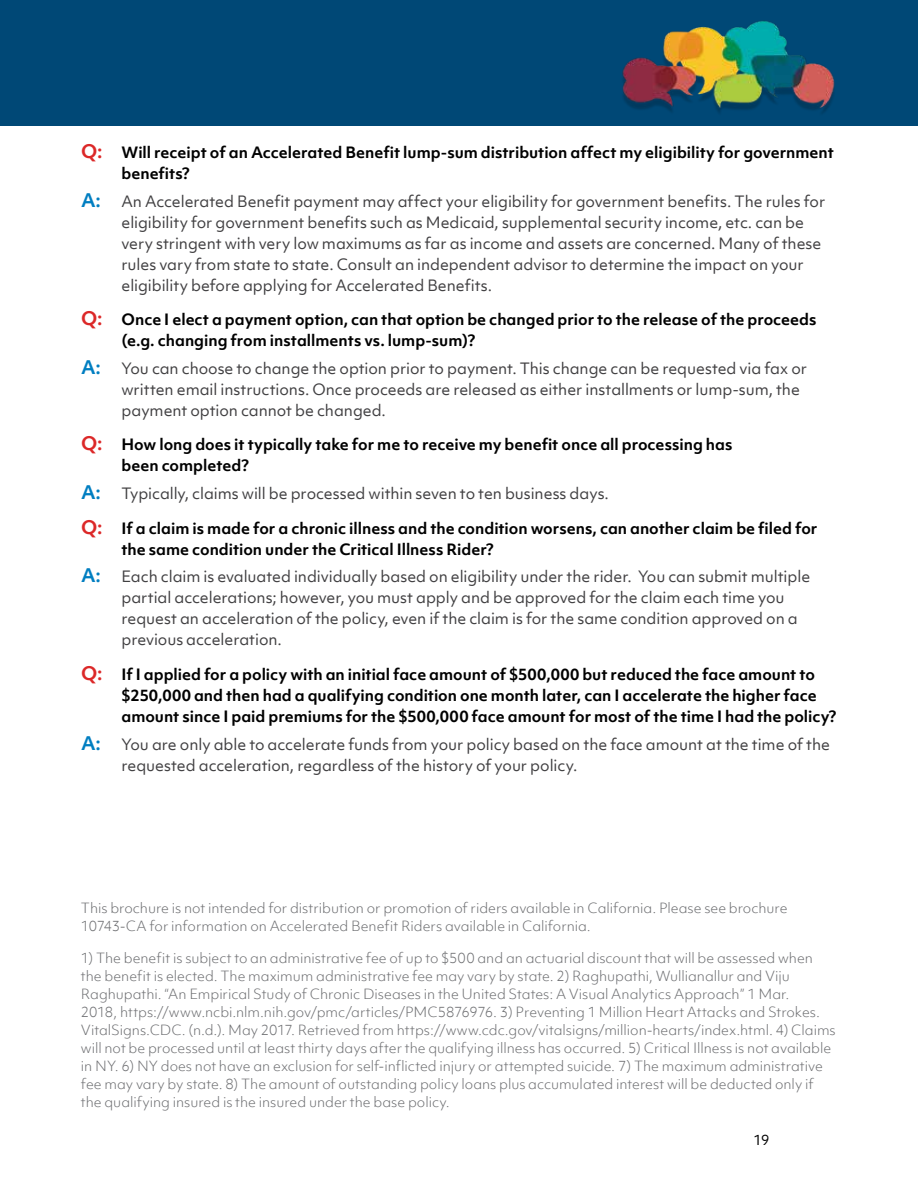
<style>
.page{position:relative;width:918px;height:1188px;background:#fff}
.page>*{position:absolute;margin:0;border:0;box-sizing:border-box;transform-origin:0 0}
.t1{font:15px/21px "Objektiv Mk 1";letter-spacing:-.005em;color:#414042}
.t2{font:700 15px/21px "Objektiv Mk 1";color:#000}
.t3{font:300 13.5px/18px "Objektiv Mk 1";color:#6d6e71}
.t4{font:13.5px "Objektiv Mk 1";color:#000}
.s1{font-size:18px;color:#dc2828}
.s2{font-weight:700;font-size:18px;color:#007ec1}
</style>
<div class="page">
<div style="left:0;top:0;width:918px;height:125px;background:#004876"></div>
<img style="left:622px;top:21px;width:213px;height:92px">
<p class="t2" style="left:122px;top:141px;width:714px;text-indent:-40px"><span class="s1">Q:</span> Will receipt of an Accelerated Benefit lump-sum distribution affect my eligibility for government benefits?</p>
<p class="t1" style="left:122px;top:190px;width:705px;text-indent:-40px"><span class="s2">A:</span> An Accelerated Benefit payment may affect your eligibility for government benefits. The rules for eligibility for government benefits such as Medicaid, supplemental security income, etc. can be very stringent with very low maximums as far as income and assets are concerned. Many of these rules vary from state to state. Consult an independent advisor to determine the impact on your eligibility before applying for Accelerated Benefits.</p>
<p class="t2" style="left:122px;top:309px;width:697px;text-indent:-40px"><span class="s1">Q:</span> Once I elect a payment option, can that option be changed prior to the release of the proceeds (e.g. changing from installments vs. lump-sum)?</p>
<p class="t1" style="left:122px;top:358px;width:687px;text-indent:-40px"><span class="s2">A:</span> You can choose to change the option prior to payment. This change can be requested via fax or written email instructions. Once proceeds are released as either installments or lump-sum, the payment option cannot be changed.</p>
<p class="t2" style="left:122px;top:434px;width:613px;text-indent:-40px"><span class="s1">Q:</span> How long does it typically take for me to receive my benefit once all processing has been completed?</p>
<p class="t1" style="left:81px;top:483px;width:529px"><span class="s2">A:</span> Typically, claims will be processed within seven to ten business days.</p>
<p class="t2" style="left:122px;top:517px;width:697px;text-indent:-40px"><span class="s1">Q:</span> If a claim is made for a chronic illness and the condition worsens, can another claim be filed for the same condition under the Critical Illness Rider?</p>
<p class="t1" style="left:122px;top:566px;width:690px;text-indent:-40px"><span class="s2">A:</span> Each claim is evaluated individually based on eligibility under the rider. You can submit multiple partial accelerations; however, you must apply and be approved for the claim each time you request an acceleration of the policy, even if the claim is for the same condition approved on a previous acceleration.</p>
<p class="t2" style="left:122px;top:663px;width:717px;text-indent:-40px"><span class="s1">Q:</span> If I applied for a policy with an initial face amount of $500,000 but reduced the face amount to $250,000 and then had a qualifying condition one month later, can I accelerate the higher face amount since I paid premiums for the $500,000 face amount for most of the time I had the policy?</p>
<p class="t1" style="left:122px;top:733px;width:710px;text-indent:-40px"><span class="s2">A:</span> You are only able to accelerate funds from your policy based on the face amount at the time of the requested acceleration, regardless of the history of your policy.</p>
<p class="t3" style="left:81px;top:899px;width:708px">This brochure is not intended for distribution or promotion of riders available in California. Please see brochure<br>10743-CA for information on Accelerated Benefit Riders available in California.</p>
<p class="t3" style="left:81px;top:949px;width:756px">1) The benefit is subject to an administrative fee of up to $500 and an actuarial discount that will be assessed when the benefit is elected. The maximum administrative fee may vary by state. 2) Raghupathi, Wullianallur and Viju Raghupathi. “An Empirical Study of Chronic Diseases in the United States: A Visual Analytics Approach” 1 Mar.<br>2018, https://www.ncbi.nlm.nih.gov/pmc/articles/PMC5876976. 3) Preventing 1 Million Heart Attacks and Strokes.<br>VitalSigns.CDC. (n.d.). May 2017. Retrieved from https://www.cdc.gov/vitalsigns/million-hearts/index.html. 4) Claims will not be processed until at least thirty days after the qualifying illness has occurred. 5) Critical Illness is not available in NY. 6) NY does not have an exclusion for self-inflicted injury or attempted suicide. 7) The maximum administrative fee may vary by state. 8) The amount of outstanding policy loans plus accumulated interest will be deducted only if the qualifying insured is the insured under the base policy.</p>
<p class="t4" style="left:754px;top:1131px;width:17px">19</p>
</div>
